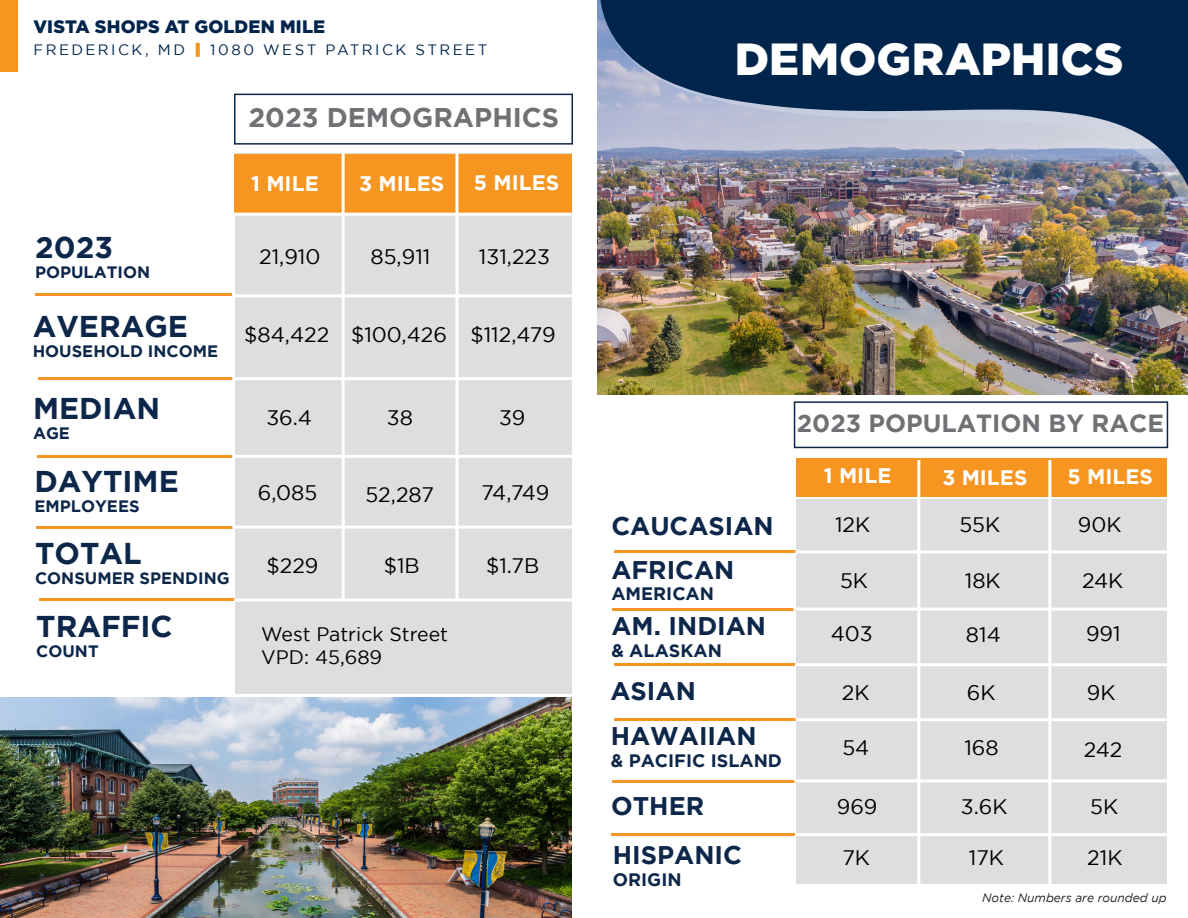
<style>
.page{position:relative;width:1188px;height:918px;background:#fff}
.page>*{position:absolute;margin:0;border:0;box-sizing:border-box;transform-origin:0 0}
.t1{font:900 45px "Gotham";letter-spacing:.005em;color:#fff}
.t2{font:700 30px "Gotham";color:#0d274a}
.t3{font:700 27px "Gotham";color:#717074}
.t4{font:700 25.5px "Gotham";color:#0d274a}
.t5{font:700 24.75px "Gotham";color:#717074}
.t6{font:21px "Gotham";color:#000}
.t7{font:700 21px "Gotham";color:#fff}
.t8{font:19.5px "Gotham";color:#000}
.t9{font:700 18px "Gotham";color:#0d274a}
.t10{font:900 18px "Gotham";letter-spacing:.01em;color:#00254c}
.t11{font:700 16.5px "Gotham";color:#0d274a}
.t12{font:15px "Gotham";letter-spacing:.165em;color:#00254c}
.t13{font:italic 12px "Gotham";color:#231f20}
.s1{color:#f79521}
</style>
<div class="page">
<div style="left:0;top:0;width:18px;height:72px;background:#f79521"></div>
<div style="left:234px;top:94px;width:339px;height:51px;border:2px solid #0d274a"></div>
<div style="left:794px;top:401px;width:374px;height:47px;border:2px solid #0d274a"></div>
<hr style="left:35px;top:293px;width:197px;height:3px;background:#f79524">
<hr style="left:38px;top:377px;width:197px;height:3px;background:#f79524">
<hr style="left:37px;top:455px;width:197px;height:3px;background:#f79524">
<hr style="left:36px;top:526px;width:197px;height:2px;background:#f79524">
<hr style="left:39px;top:599px;width:196px;height:2px;background:#f79524">
<hr style="left:614px;top:551px;width:189px;height:2px;background:#f79524">
<hr style="left:612px;top:608px;width:189px;height:2px;background:#f79524">
<hr style="left:614px;top:664px;width:189px;height:2px;background:#f79524">
<hr style="left:614px;top:718px;width:189px;height:3px;background:#f79524">
<hr style="left:612px;top:780px;width:189px;height:2px;background:#f79524">
<hr style="left:611px;top:833px;width:189px;height:3px;background:#f79524">
<div style="left:235px;top:153px;width:336px;height:541px;background:#dedee1"></div>
<div style="left:796px;top:500px;width:371px;height:384px;background:#dedee1"></div>
<div style="left:796px;top:458px;width:371px;height:38px;background:#f79521"></div>
<div style="left:234px;top:154px;width:337px;height:59px;background:#f79521"></div>
<hr style="left:232px;top:294px;width:343px;height:3px;background:#fff">
<hr style="left:232px;top:455px;width:343px;height:3px;background:#fff">
<hr style="left:232px;top:526px;width:343px;height:3px;background:#fff">
<svg style="left:234px;top:598px;width:338px;height:4px"></svg>
<hr style="left:342px;top:152px;width:3px;height:449px;background:#fff">
<hr style="left:455px;top:152px;width:3px;height:449px;background:#fff">
<hr style="left:229px;top:213px;width:347px;height:3px;background:#fff">
<hr style="left:232px;top:377px;width:343px;height:3px;background:#fff">
<hr style="left:795px;top:550px;width:393px;height:3px;background:#fff">
<hr style="left:793px;top:608px;width:395px;height:3px;background:#fff">
<hr style="left:795px;top:663px;width:393px;height:3px;background:#fff">
<hr style="left:796px;top:718px;width:392px;height:3px;background:#fff">
<hr style="left:794px;top:779px;width:394px;height:3px;background:#fff">
<hr style="left:917px;top:460px;width:3px;height:427px;background:#fff">
<hr style="left:1048px;top:460px;width:3px;height:426px;background:#fff">
<hr style="left:795px;top:833px;width:393px;height:3px;background:#fff">
<img style="left:598px;top:0;width:590px;height:394px">
<img style="left:0;top:698px;width:572px;height:220px">
<img style="left:599px;top:202px;width:589px;height:36px">
<img style="left:599px;top:0;width:589px;height:202px">
<p class="t10" style="left:34px;top:16px;width:293px">VISTA SHOPS AT GOLDEN MILE</p>
<p class="t12" style="left:34px;top:42px;width:455px">FREDERICK, MD <span class="s1">l</span> 1080 WEST PATRICK STREET</p>
<p class="t3" style="left:248px;top:102px;width:312px">2023 DEMOGRAPHICS</p>
<p class="t7" style="left:251px;top:171px;width:69px">1 MILE</p>
<p class="t7" style="left:359px;top:171px;width:87px">3 MILES</p>
<p class="t7" style="left:474px;top:170px;width:87px">5 MILES</p>
<p class="t2" style="left:35px;top:230px;width:79px">2023</p>
<p class="t11" style="left:35px;top:263px;width:117px">POPULATION</p>
<p class="t2" style="left:33px;top:309px;width:157px">AVERAGE</p>
<p class="t11" style="left:33px;top:341px;width:187px">HOUSEHOLD INCOME</p>
<p class="t2" style="left:33px;top:391px;width:129px">MEDIAN</p>
<p class="t11" style="left:33px;top:423px;width:39px">AGE</p>
<p class="t2" style="left:34px;top:464px;width:146px">DAYTIME</p>
<p class="t11" style="left:34px;top:496px;width:107px">EMPLOYEES</p>
<p class="t2" style="left:35px;top:536px;width:108px">TOTAL</p>
<p class="t11" style="left:35px;top:568px;width:196px">CONSUMER SPENDING</p>
<p class="t2" style="left:36px;top:610px;width:138px">TRAFFIC</p>
<p class="t11" style="left:36px;top:642px;width:64px">COUNT</p>
<p class="t6" style="left:259px;top:245px;width:63px">21,910</p>
<p class="t6" style="left:371px;top:245px;width:61px">85,911</p>
<p class="t6" style="left:479px;top:245px;width:73px">131,223</p>
<p class="t6" style="left:244px;top:323px;width:87px">$84,422</p>
<p class="t6" style="left:351px;top:323px;width:97px">$100,426</p>
<p class="t6" style="left:470px;top:323px;width:87px">$112,479</p>
<p class="t6" style="left:266px;top:406px;width:47px">36.4</p>
<p class="t6" style="left:387px;top:406px;width:28px">38</p>
<p class="t6" style="left:499px;top:406px;width:28px">39</p>
<p class="t6" style="left:258px;top:481px;width:61px">6,085</p>
<p class="t6" style="left:366px;top:483px;width:70px">52,287</p>
<p class="t6" style="left:482px;top:481px;width:69px">74,749</p>
<p class="t6" style="left:266px;top:554px;width:54px">$229</p>
<p class="t6" style="left:384px;top:554px;width:38px">$1B</p>
<p class="t6" style="left:486px;top:554px;width:55px">$1.7B</p>
<p class="t8" style="left:261px;top:623px;width:188px">West Patrick Street</p>
<p class="t8" style="left:261px;top:646px;width:122px">VPD: 45,689</p>
<p class="t1" style="left:735px;top:33px;width:390px">DEMOGRAPHICS</p>
<p class="t5" style="left:797px;top:409px;width:369px">2023 POPULATION BY RACE</p>
<p class="t4" style="left:611px;top:511px;width:164px">CAUCASIAN</p>
<p class="t4" style="left:611px;top:555px;width:124px">AFRICAN</p>
<p class="t9" style="left:611px;top:584px;width:104px">AMERICAN</p>
<p class="t4" style="left:611px;top:612px;width:156px">AM. INDIAN</p>
<p class="t9" style="left:611px;top:640px;width:112px">&amp; ALASKAN</p>
<p class="t4" style="left:610px;top:676px;width:87px">ASIAN</p>
<p class="t4" style="left:611px;top:721px;width:147px">HAWAIIAN</p>
<p class="t9" style="left:611px;top:750px;width:173px">&amp; PACIFIC ISLAND</p>
<p class="t4" style="left:611px;top:791px;width:95px">OTHER</p>
<p class="t4" style="left:613px;top:840px;width:130px">HISPANIC</p>
<p class="t9" style="left:613px;top:869px;width:70px">ORIGIN</p>
<p class="t7" style="left:824px;top:464px;width:69px">1 MILE</p>
<p class="t7" style="left:942px;top:465px;width:87px">3 MILES</p>
<p class="t7" style="left:1068px;top:465px;width:87px">5 MILES</p>
<p class="t6" style="left:835px;top:513px;width:37px">12K</p>
<p class="t6" style="left:959px;top:513px;width:42px">55K</p>
<p class="t6" style="left:1078px;top:513px;width:45px">90K</p>
<p class="t6" style="left:840px;top:569px;width:29px">5K</p>
<p class="t6" style="left:965px;top:569px;width:37px">18K</p>
<p class="t6" style="left:1082px;top:569px;width:43px">24K</p>
<p class="t6" style="left:831px;top:621px;width:43px">403</p>
<p class="t6" style="left:966px;top:623px;width:36px">814</p>
<p class="t6" style="left:1086px;top:622px;width:36px">991</p>
<p class="t6" style="left:842px;top:681px;width:29px">2K</p>
<p class="t6" style="left:967px;top:681px;width:30px">6K</p>
<p class="t6" style="left:1087px;top:681px;width:30px">9K</p>
<p class="t6" style="left:842px;top:736px;width:28px">54</p>
<p class="t6" style="left:964px;top:736px;width:36px">168</p>
<p class="t6" style="left:1084px;top:738px;width:40px">242</p>
<p class="t6" style="left:837px;top:795px;width:42px">969</p>
<p class="t6" style="left:961px;top:795px;width:48px">3.6K</p>
<p class="t6" style="left:1090px;top:795px;width:29px">5K</p>
<p class="t6" style="left:842px;top:846px;width:29px">7K</p>
<p class="t6" style="left:969px;top:846px;width:37px">17K</p>
<p class="t6" style="left:1087px;top:846px;width:37px">21K</p>
<p class="t13" style="left:982px;top:891px;width:186px">Note: Numbers are rounded up</p>
</div>
